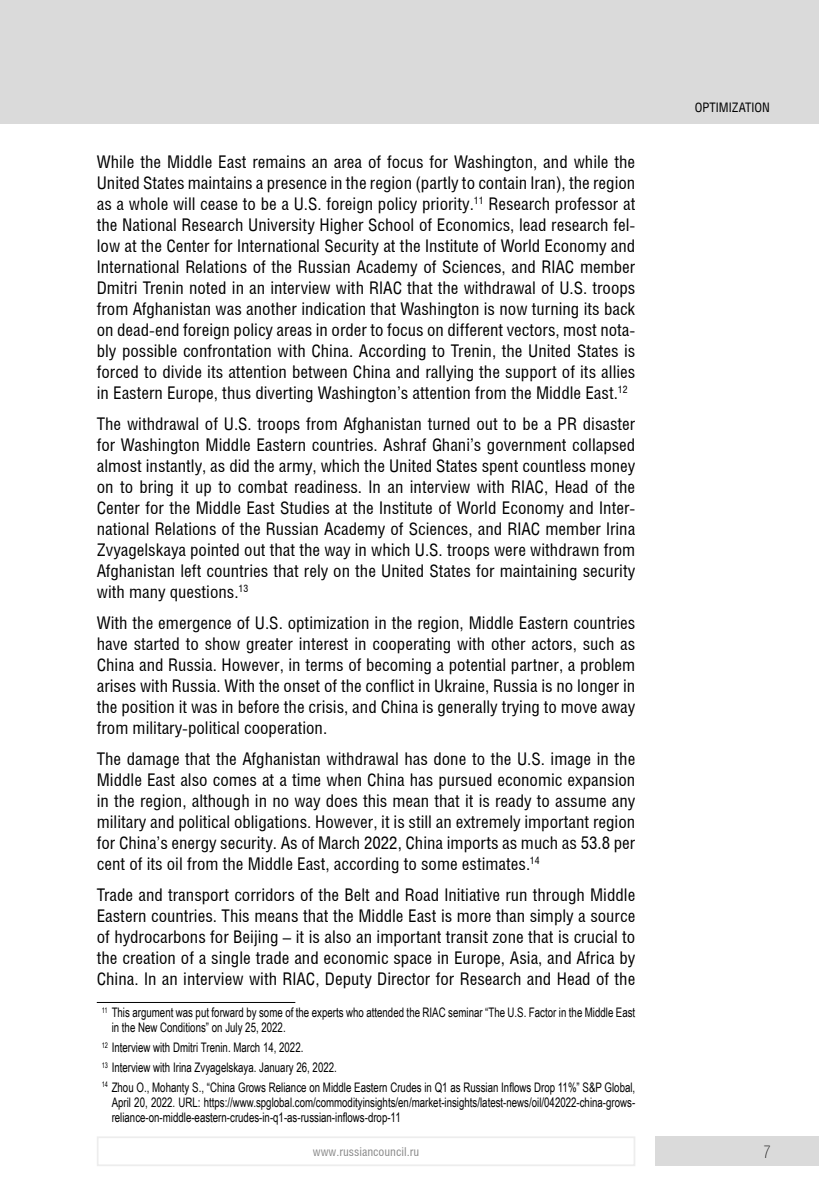
<style>
.page{position:relative;width:819px;height:1191px;background:#fff}
.page>*{position:absolute;margin:0;border:0;box-sizing:border-box;transform-origin:0 0}
.Основной_текст{font:17.5px/21px "Helios Cond";color:#000;text-align:justify}
.t1{font:17.5px "Helios Cond Thin C";color:#000}
.Сноска_с_чертой{font:13.12px/14.9px "Arial Narrow";color:#000;scale:.9 1}
.Kolontitul_X_X{font:13.12px "Helios Cond";color:#000}
.t2{font:12.25px "Helios Cond";color:#878787}
</style>
<div class="page">
<div style="left:0;top:0;width:819px;height:124px;background:#dadada"></div>
<div style="left:655px;top:1136px;width:164px;height:30px;background:#dadada"></div>
<div style="left:97px;top:1136px;width:538px;height:30px;border:2px solid #ededed"></div>
<hr style="left:97px;top:1002px;width:198px;height:1px;background:#000">
<p class="Основной_текст" style="left:97px;top:151px;width:540px">While the Middle East remains an area of focus for Washington, and while the United States maintains a presence in the region (partly to contain Iran), the region as a whole will cease to be a U.S. foreign policy priority.<sup>11</sup> Research professor at the National Research University Higher School of Economics, lead research fel&shy;low at the Center for International Security at the Institute of World Economy and International Relations of the Russian Academy of Sciences, and RIAC member Dmitri Trenin noted in an interview with RIAC that the withdrawal of U.S. troops from Afghanistan was another indication that Washington is now turning its back on dead-end foreign policy areas in order to focus on different vectors, most nota&shy;bly possible confrontation with China. According to Trenin, the United States is forced to divide its attention between China and rallying the support of its allies in Eastern Europe, thus diverting Washington’s attention from the Middle East.<sup>12</sup></p>
<p class="Основной_текст" style="left:97px;top:413px;width:540px">The withdrawal of U.S. troops from Afghanistan turned out to be a PR disaster for Washington Middle Eastern countries. Ashraf Ghani’s government collapsed almost instantly, as did the army, which the United States spent countless money on to bring it up to combat readiness. In an interview with RIAC, Head of the Center for the Middle East Studies at the Institute of World Economy and Inter&shy;national Relations of the Russian Academy of Sciences, and RIAC member Irina Zvyagelskaya pointed out that the way in which U.S. troops were withdrawn from Afghanistan left countries that rely on the United States for maintaining security with many questions.<sup>13</sup></p>
<p class="Основной_текст" style="left:97px;top:611px;width:540px">With the emergence of U.S. optimization in the region, Middle Eastern countries have started to show greater interest in cooperating with other actors, such as China and Russia. However, in terms of becoming a potential partner, a problem arises with Russia. With the onset of the conflict in Ukraine, Russia is no longer in the position it was in before the crisis, and China is generally trying to move away from military-political cooperation.</p>
<p class="Основной_текст" style="left:97px;top:747px;width:540px">The damage that the Afghanistan withdrawal has done to the U.S. image in the Middle East also comes at a time when China has pursued economic expansion in the region, although in no way does this mean that it is ready to assume any military and political obligations. However, it is still an extremely important region for China’s energy security. As of March 2022, China imports as much as 53.8 per cent of its oil from the Middle East, according to some estimates.<sup>14</sup></p>
<p class="Основной_текст" style="left:97px;top:883px;width:540px">Trade and transport corridors of the Belt and Road Initiative run through Middle Eastern countries. This means that the Middle East is more than simply a source of hydrocarbons for Beijing – it is also an important transit zone that is crucial to the creation of a single trade and economic space in Europe, Asia, and Africa by China. In an interview with RIAC, Deputy Director for Research and Head of the</p>
<p class="Сноска_с_чертой" style="left:112px;top:1004px;width:583px;text-indent:-10px"><sup>11</sup> This argument was put forward by some of the experts who attended the RIAC seminar “The U.S. Factor in the Middle East in the New Conditions” on July 25, 2022.</p>
<p class="Сноска_с_чертой" style="left:102px;top:1039px;width:225px"><sup>12</sup> Interview with Dmitri Trenin. March 14, 2022.</p>
<p class="Сноска_с_чертой" style="left:102px;top:1059px;width:263px"><sup>13</sup> Interview with Irina Zvyagelskaya. January 26, 2022.</p>
<p class="Сноска_с_чертой" style="left:112px;top:1079px;width:583px;text-align:justify;text-indent:-10px"><sup>14</sup> Zhou O., Mohanty S., “China Grows Reliance on Middle Eastern Crudes in Q1 as Russian Inflows Drop 11%” S&amp;P Global, April 20, 2022. URL: https://www.spglobal.com/commodityinsights/en/market-insights/latest-news/oil/042022-china-grows&shy;reliance-on-middle-eastern-crudes-in-q1-as-russian-inflows-drop-11</p>
<p class="Kolontitul_X_X" style="left:694px;top:100px;width:77px">OPTIMIZATION</p>
<p class="t2" style="left:313px;top:1144px;width:108px">www.russiancouncil.ru</p>
<p class="t1" style="left:763px;top:1142px;width:9px">7</p>
</div>
